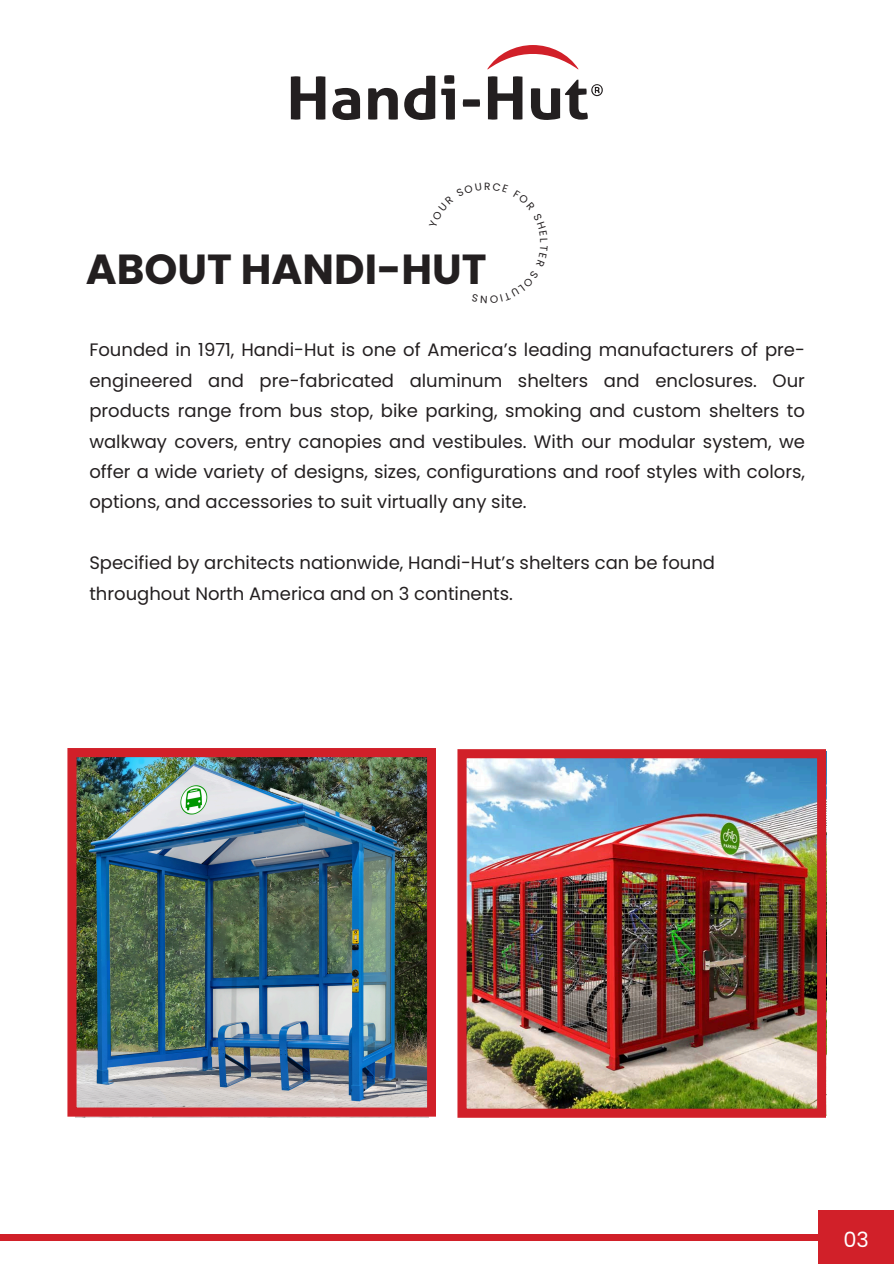
<style>
.page{position:relative;width:894px;height:1264px;background:#fff}
.page>*{position:absolute;margin:0;border:0;box-sizing:border-box;transform-origin:0 0}
.t1{font:700 42px "Poppins";color:#231f20}
.t2{font:21px "Poppins";color:#fff}
.t3{font:18px/30.3px "Poppins";color:#231f20;text-align:justify}
.t4{font:10.5px "Poppins";color:#231f20}
</style>
<div class="page">
<div style="left:0;top:1234px;width:818px;height:6px;background:#d12029"></div>
<div style="left:818px;top:1210px;width:75px;height:53px;background:#d12029"></div>
<svg style="left:487px;top:45px;width:91px;height:24px"></svg>
<svg style="left:291px;top:76px;width:34px;height:44px"></svg>
<svg style="left:332px;top:88px;width:28px;height:32px"></svg>
<svg style="left:368px;top:88px;width:29px;height:32px"></svg>
<svg style="left:404px;top:76px;width:31px;height:44px"></svg>
<svg style="left:441px;top:75px;width:14px;height:45px"></svg>
<svg style="left:462px;top:99px;width:18px;height:8px"></svg>
<svg style="left:488px;top:76px;width:34px;height:44px"></svg>
<svg style="left:530px;top:80px;width:72px;height:40px"></svg>
<img style="left:67px;top:748px;width:369px;height:368px">
<img style="left:457px;top:749px;width:369px;height:368px">
<p class="t4" style="left:484px;top:178px;width:8px">R</p>
<p class="t1" style="left:86px;top:240px;width:402px">ABOUT HANDI-HUT</p>
<p class="t3" style="left:89px;top:335px;width:717px">Founded in 1971, Handi-Hut is one of America’s leading manufacturers of pre&shy;engineered and pre-fabricated aluminum shelters and enclosures. Our products range from bus stop, bike parking, smoking and custom shelters to walkway covers, entry canopies and vestibules. With our modular system, we offer a wide variety of designs, sizes, configurations and roof styles with colors, options, and accessories to suit virtually any site.</p>
<p class="t3" style="left:89px;top:547px;width:627px">Specified by architects nationwide, Handi-Hut’s shelters can be found throughout North America and on 3 continents.</p>
<p class="t2" style="left:843px;top:1224px;width:27px">03</p>
</div>
